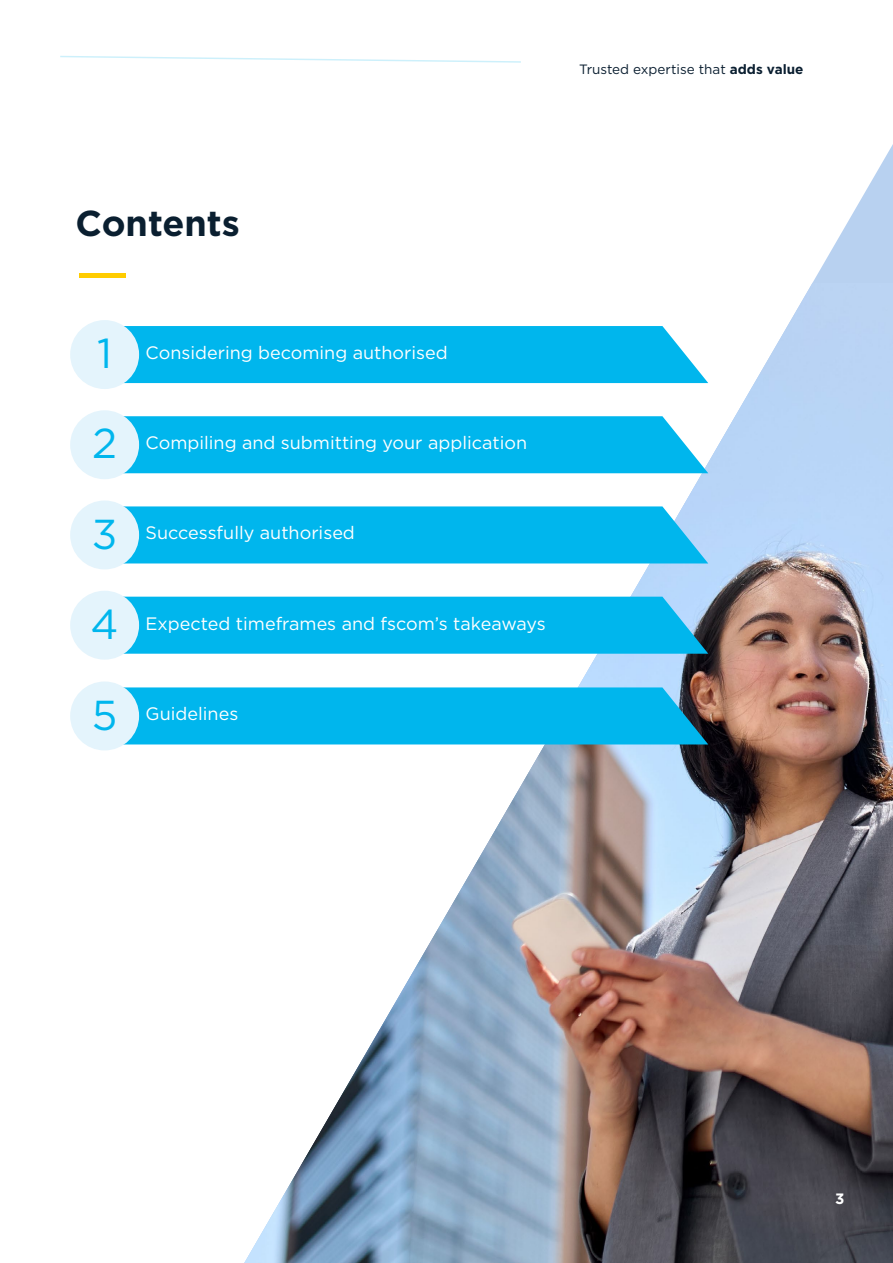
<style>
.page{position:relative;width:893px;height:1263px;background:#fff}
.page>*{position:absolute;margin:0;border:0;box-sizing:border-box;transform-origin:0 0}
.t1{font:41.85px/90.2px "Gotham";color:#00b6ed}
.t2{font:700 36px "Gotham";color:#0a1f30}
.t3{font:18px "Gotham";color:#fff}
.t4{font:700 15px "Gotham";color:#fff}
.t5{font:13.5px "Gotham";color:#0a1e30}
.s1{font-weight:700}
</style>
<div class="page">
<svg style="left:812px;top:144px;width:81px;height:139px"></svg>
<img style="left:243px;top:283px;width:650px;height:980px">
<svg style="left:60px;top:55px;width:461px;height:8px"></svg>
<hr style="left:79px;top:274px;width:47px;height:4px;background:#fc0">
<div style="left:125px;top:326px;width:583px;height:57px;background:#00b6ed"></div>
<div style="left:70px;top:320px;width:69px;height:69px;background:#e4f4fc;border-radius:50%"></div>
<div style="left:125px;top:416px;width:583px;height:57px;background:#00b6ed"></div>
<div style="left:70px;top:410px;width:69px;height:69px;background:#e4f4fc;border-radius:50%"></div>
<div style="left:125px;top:506px;width:583px;height:57px;background:#00b6ed"></div>
<div style="left:70px;top:500px;width:69px;height:69px;background:#e4f4fc;border-radius:50%"></div>
<div style="left:125px;top:597px;width:583px;height:57px;background:#00b6ed"></div>
<div style="left:70px;top:591px;width:69px;height:69px;background:#e4f4fc;border-radius:50%"></div>
<div style="left:125px;top:687px;width:583px;height:57px;background:#00b6ed"></div>
<div style="left:70px;top:681px;width:69px;height:69px;background:#e4f4fc;border-radius:50%"></div>
<p class="t5" style="left:579px;top:61px;width:226px">Trusted expertise that <span class="s1">adds value</span></p>
<h2 class="t2" style="left:75px;top:203px;width:166px">Contents</h2>
<h1 class="t1" style="left:92px;top:307px;width:27px">1<br>2</h1>
<p class="t3" style="left:146px;top:343px;width:304px">Considering becoming authorised</p>
<p class="t3" style="left:146px;top:433px;width:383px">Compiling and submitting your application</p>
<h1 class="t1" style="left:92px;top:488px;width:27px">3</h1>
<p class="t3" style="left:146px;top:523px;width:211px">Successfully authorised</p>
<h1 class="t1" style="left:91px;top:578px;width:30px">4</h1>
<p class="t3" style="left:146px;top:613px;width:402px">Expected timeframes and fscom’s takeaways</p>
<h1 class="t1" style="left:92px;top:669px;width:27px">5</h1>
<p class="t3" style="left:146px;top:704px;width:94px">Guidelines</p>
<p class="t4" style="left:835px;top:1190px;width:11px">3</p>
</div>
